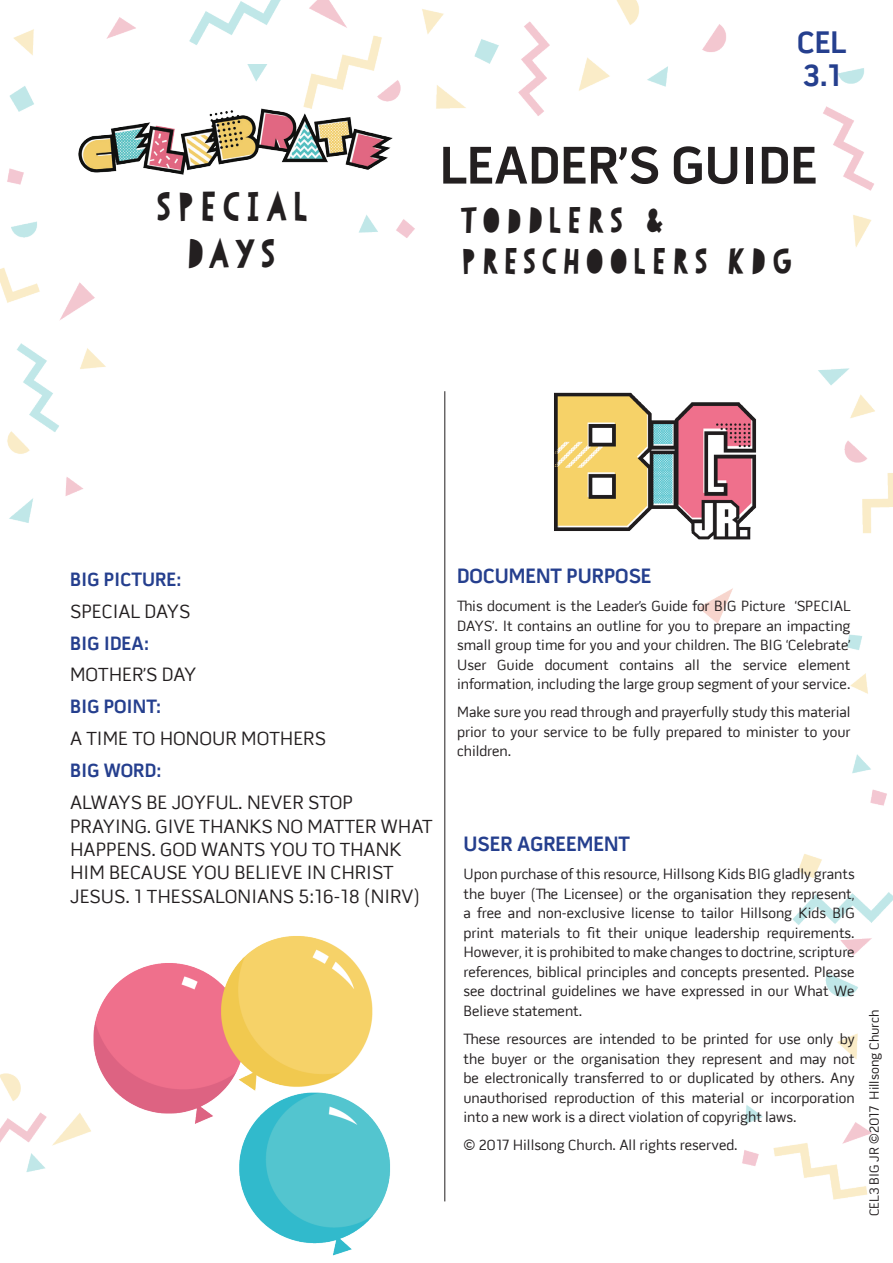
<style>
.page{position:relative;width:893px;height:1263px;background:#fff}
.page>*{position:absolute;margin:0;border:0;box-sizing:border-box;transform-origin:0 0}
.t1{font:700 54px "Pill Gothic 600 mg";color:#231f20}
.t2{font:700 39px/46.8px "Paper Cute";color:#231f20;text-align:center}
.t3{font:700 34.5px/41.4px "Paper Cute";color:#231f20}
.t4{font:700 31.5px/32.7px "Pill Gothic 600 mg";color:#253f8e}
.t5{font:700 21px "Pill Gothic 600 mg";color:#253f8e}
.t6{font:19.5px/23.4px "Pill Gothic 600 mg";color:#231f20}
.t7{font:700 19.5px "Pill Gothic 600 mg";color:#253f8e}
.t8{font:15px/19.5px "Pill Gothic 600 mg";color:#231f20;text-align:justify}
.t9{font:13.5px "Pill Gothic 600 mg";color:#231f20}
</style>
<div class="page">
<img style="left:0;top:0;width:893px;height:1202px">
<hr style="left:444px;top:391px;width:1px;height:810px;background:#231f20">
<img style="left:547px;top:380px;width:221px;height:172px">
<img style="left:55px;top:104px;width:368px;height:75px">
<img style="left:55px;top:893px;width:367px;height:363px">
<h2 class="t2" style="left:153px;top:183px;width:158px">SPECIAL<br>DAYS</h2>
<h3 class="t4" style="left:797px;top:26px;width:51px">CEL<br>3.1</h3>
<h1 class="t1" style="left:440px;top:132px;width:379px">LEADER’S GUIDE</h1>
<h3 class="t3" style="left:459px;top:199px;width:338px">TOdDLERS &amp;<br>PRESCHOOLERS KDG</h3>
<h3 class="t7" style="left:70px;top:567px;width:113px">BIG PICTURE:</h3>
<h3 class="t6" style="left:70px;top:599px;width:122px">SPECIAL DAYS</h3>
<h3 class="t7" style="left:70px;top:631px;width:80px">BIG IDEA:</h3>
<h3 class="t6" style="left:70px;top:663px;width:128px">MOTHER’S DAY</h3>
<h3 class="t7" style="left:70px;top:695px;width:92px">BIG POINT:</h3>
<h3 class="t6" style="left:70px;top:727px;width:257px">A TIME TO HONOUR MOTHERS</h3>
<h3 class="t7" style="left:70px;top:759px;width:93px">BIG WORD:</h3>
<h3 class="t6" style="left:70px;top:791px;width:364px">ALWAYS BE JOYFUL. NEVER STOP PRAYING. GIVE THANKS NO MATTER WHAT HAPPENS. GOD WANTS YOU TO THANK HIM BECAUSE YOU BELIEVE IN CHRIST JESUS. 1 THESSALONIANS 5:16-18 (NIRV)</h3>
<h3 class="t5" style="left:457px;top:563px;width:196px">DOCUMENT PURPOSE</h3>
<p class="t8" style="left:457px;top:596px;width:395px">This document is the Leader’s Guide for BIG Picture ‘SPECIAL DAYS’. It contains an outline for you to prepare an impacting small group time for you and your children. The BIG ‘Celebrate’ User Guide document contains all the service element information, including the large group segment of your service.</p>
<p class="t8" style="left:457px;top:702px;width:395px">Make sure you read through and prayerfully study this material prior to your service to be fully prepared to minister to your children.</p>
<h3 class="t5" style="left:463px;top:831px;width:168px">USER AGREEMENT</h3>
<p class="t8" style="left:463px;top:865px;width:393px">Upon purchase of this resource, Hillsong Kids BIG gladly grants the buyer (The Licensee) or the organisation they represent, a free and non-exclusive license to tailor Hillsong Kids BIG print materials to fit their unique leadership requirements.<br>However, it is prohibited to make changes to doctrine, scripture references, biblical principles and concepts presented. Please see doctrinal guidelines we have expressed in our What We Believe statement.</p>
<p class="t8" style="left:463px;top:1029px;width:393px">These resources are intended to be printed for use only by the buyer or the organisation they represent and may not be electronically transferred to or duplicated by others. Any unauthorised reproduction of this material or incorporation into a new work is a direct violation of copyright laws.</p>
<p class="t8" style="left:463px;top:1135px;width:276px">© 2017 Hillsong Church. All rights reserved.</p>
<p class="t9" style="left:866px;top:1216px;width:208px;rotate:-90deg">CEL3 BIG JR ©2017 Hillsong Church</p>
</div>
